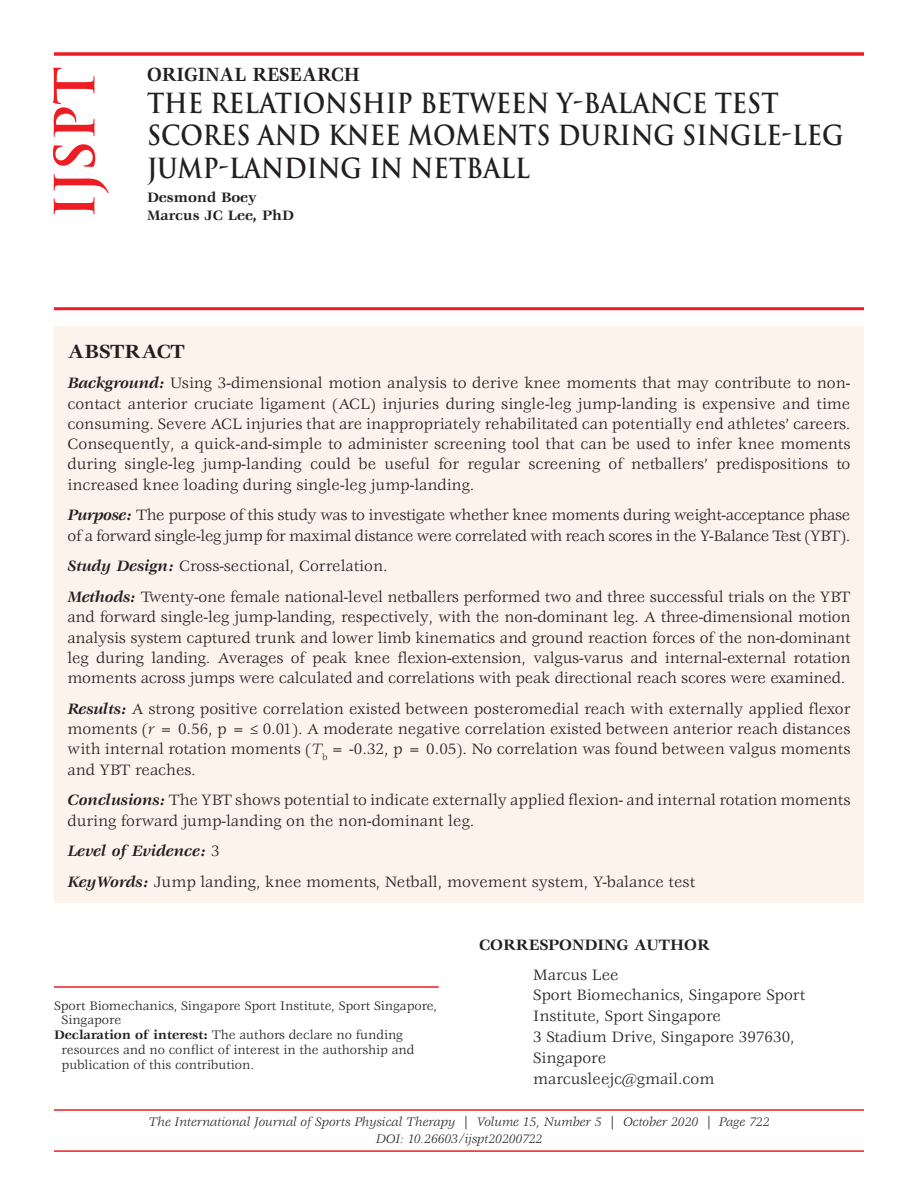
<style>
.page{position:relative;width:918px;height:1188px;background:#fff}
.page>*{position:absolute;margin:0;border:0;box-sizing:border-box;transform-origin:0 0}
.t1{font:700 54px "Trajan Pro";color:#ee1d23}
.t2{font:700 27px/32.2px "Trajan Pro";color:#231f20;scale:.9 1}
.t3{font:700 21px "Veljovic Std";color:#231f20;scale:.9 1}
.t4{font:700 21px "Veljovic Std";color:#231f20}
.t5{font:16.5px/20.2px "Veljovic Std";color:#231f20}
.t6{font:16.5px/20.2px "Veljovic Std";letter-spacing:-.02em;color:#231f20}
.t7{font:700 16.5px "Veljovic Std";color:#231f20}
.t8{font:700 15px/18px "Veljovic Std";color:#231f20}
.t9{font:13.5px "Veljovic Std";color:#231f20}
.t10{font:italic 13.5px/16.5px "Veljovic Std";color:#231f20;text-align:center}
.s1{font-weight:700;font-style:italic}
.s2{font-style:italic}
.s3{font-style:italic;color:#313232}
.s4{font-weight:700}
</style>
<div class="page">
<div style="left:54px;top:326px;width:810px;height:577px;background:#fdf3ed"></div>
<svg style="left:54px;top:52px;width:810px;height:4px;background:#ef383e"></svg>
<hr style="left:54px;top:986px;width:385px;height:2px;background:#ee1d23">
<hr style="left:54px;top:307px;width:810px;height:3px;background:#ee1d23">
<hr style="left:54px;top:1109px;width:810px;height:2px;background:#ee1d23">
<hr style="left:54px;top:1150px;width:810px;height:2px;background:#ee1d23">
<h1 class="t1" style="left:44px;top:219px;width:154px;rotate:-90deg">IJSPT</h1>
<p class="t3" style="left:147px;top:66px;width:238px">ORIGINAL RESEARCH</p>
<h2 class="t2" style="left:147px;top:88px;width:776px">THE RELATIONSHIP BETWEEN Y-BALANCE TEST<br>SCORES AND KNEE MOMENTS DURING SINGLE-LEG<br>JUMP-LANDING IN NETBALL</h2>
<p class="t8" style="left:147px;top:189px;width:148px">Desmond Boey<br>Marcus JC Lee, PhD</p>
<p class="t4" style="left:68px;top:343px;width:119px">ABSTRACT</p>
<p class="t5" style="left:67px;top:374px;width:785px;text-align:justify"><span class="s1">B ackground:</span> Using 3-dimensional motion analysis to derive knee moments that may contribute to non&shy;contact anterior cruciate ligament (ACL) injuries during single-leg jump-landing is expensive and time consuming. Severe ACL injuries that are inappropriately rehabilitated can potentially end athletes’ careers.<br>Consequently, a quick-and-simple to administer screening tool that can be used to infer knee moments during single-leg jump-landing could be useful for regular screening of netballers’ predispositions to increased knee loading during single-leg jump-landing.</p>
<p class="t6" style="left:67px;top:506px;width:785px"><span class="s1">Purpose:</span> The purpose of this study was to investigate whether knee moments during weight-acceptance phase of a forward single-leg jump for maximal distance were correlated with reach scores in the Y-Balance Test (YBT).</p>
<p class="t5" style="left:67px;top:552px;width:785px;line-height:30.8px"><span class="s1">Study Design:</span> Cross-sectional, Correlation.<br><span class="s1">Methods:</span> Twenty-one female national-level netballers performed two and three successful trials on the YBT</p>
<p class="t5" style="left:67px;top:608px;width:785px;text-align:justify">and forward single-leg jump-landing, respectively, with the non-dominant leg. A three-dimensional motion analysis system captured trunk and lower limb kinematics and ground reaction forces of the non-dominant leg during landing. Averages of peak knee flexion-extension, valgus-varus and internal-external rotation moments across jumps were calculated and correlations with peak directional reach scores were examined.</p>
<p class="t5" style="left:67px;top:700px;width:785px;text-align:justify"><span class="s1">Results:</span> A strong positive correlation existed between posteromedial reach with externally applied flexor moments (<span class="s2">r</span> = 0.56, p = ≤ 0.01). A moderate negative correlation existed between anterior reach distances with internal rotation moments (<span class="s3">T</span><sub>b</sub> = -0.32, p = 0.05). No correlation was found between valgus moments and YBT reaches.</p>
<p class="t5" style="left:68px;top:791px;width:785px"><span class="s1">Conclusions:</span> The YBT shows potential to indicate externally applied flexion- and internal rotation moments during forward jump-landing on the non-dominant leg.</p>
<p class="t5" style="left:68px;top:837px;width:629px;line-height:30.8px"><span class="s1">Level of Evidence:</span> 3<br><span class="s1">KeyWords:</span> Jump landing, knee moments, Netball, movement system, Y-balance test</p>
<p class="t9" style="left:54px;top:1000px;width:385px">Sport Biomechanics, Singapore Sport Institute, Sport Singapore,</p>
<p class="t9" style="left:62px;top:1015px;width:61px">Singapore</p>
<p class="t9" style="left:54px;top:1030px;width:351px"><span class="s4">Declaration of interest:</span> The authors declare no funding</p>
<p class="t9" style="left:62px;top:1045px;width:354px">resources and no conflict of interest in the authorship and</p>
<p class="t9" style="left:62px;top:1060px;width:194px">publication of this contribution.</p>
<p class="t7" style="left:479px;top:938px;width:232px">CORRESPONDING AUTHOR</p>
<p class="t5" style="left:533px;top:965px;width:273px;line-height:21px">Marcus Lee<br>Sport Biomechanics, Singapore Sport<br>Institute, Sport Singapore<br>3 Stadium Drive, Singapore 397630,<br>Singapore<br>marcusleejc@gmail.com</p>
<p class="t10" style="left:148px;top:1115px;width:622px">The International Journal of Sports Physical Therapy | Volume 15, Number 5 | October 2020 | Page 722<br>DOI: 10.26603/ijspt20200722</p>
</div>
